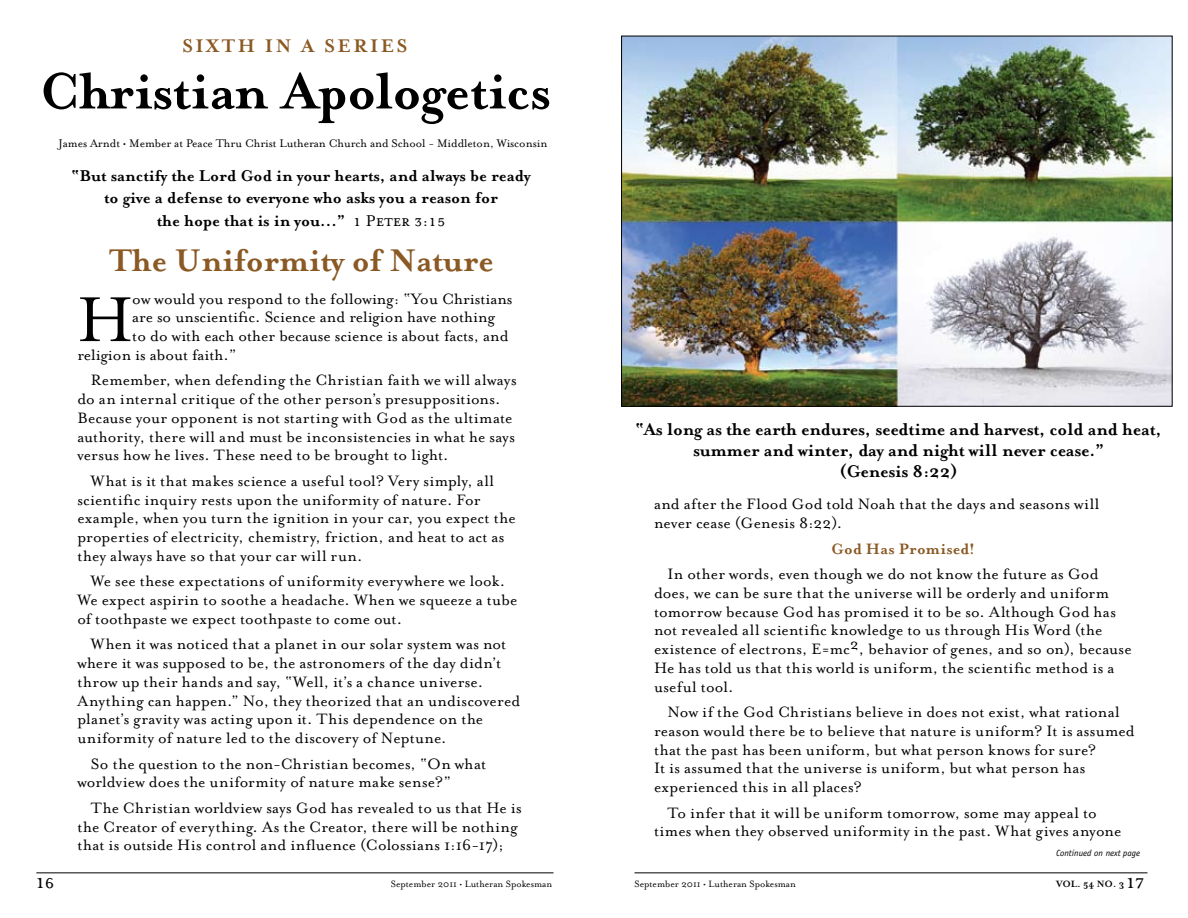
<style>
.page{position:relative;width:1188px;height:918px;background:#fff}
.page>*{position:absolute;margin:0;border:0;box-sizing:border-box;transform-origin:0 0}
.t1{font:72.75px "Mrs Eaves Roman";color:#000}
.t2{font:700 58.5px "Mrs Eaves";letter-spacing:-.02em;color:#000}
.t3{font:700 36px "Mrs Eaves";letter-spacing:-.005em;color:#8a5924}
.t4{font:22.5px "Mrs Eaves All Small Caps";color:#000}
.t5{font:700 21px "Mrs Eaves";letter-spacing:.12em;color:#8a5924}
.t6{font:700 19.5px/21px "Mrs Eaves";letter-spacing:-.005em;color:#000;text-align:center}
.t7{font:700 18px/22.5px "Mrs Eaves";color:#000;text-align:center}
.t8{font:17.25px/18.8px "Mrs Eaves Roman";letter-spacing:.01em;color:#000}
.t9{font:700 17.25px "Mrs Eaves";letter-spacing:.015em;color:#8a5924}
.t10{font:12.75px "Mrs Eaves Roman";letter-spacing:-.005em;color:#000}
.t11{font:10.5px "Mrs Eaves Roman";color:#000}
.t12{font:700 10.5px "Mrs Eaves";letter-spacing:-.01em;color:#000}
.t13{font:italic 9px "Officina Sans";color:#000}
.s1{font-family:"Mrs Eaves Small Caps";font-weight:400}
.s2{font-family:"Mrs Eaves All Small Caps";font-weight:400;font-size:22.5px}
</style>
<div class="page">
<hr style="left:634px;top:872px;width:514px;height:1px;background:#000">
<hr style="left:36px;top:872px;width:517px;height:1px;background:#000">
<img style="left:623px;top:38px;width:548px;height:367px">
<p class="t5" style="left:183px;top:34px;width:226px">SIXTH IN A SERIES</p>
<h2 class="t2" style="left:39px;top:57px;width:512px">Christian Apologetics</h2>
<p class="t10" style="left:59px;top:137px;width:490px">James Arndt • Member at Peace Thru Christ Lutheran Church and School - Middleton, Wisconsin</p>
<p class="t7" style="left:72px;top:164px;width:461px">“But sanctify the Lord God in your hearts, and always be ready to give a defense to everyone who asks you a reason for<br>the hope that is in you...” <span class="s1">1 Peter 3:15</span></p>
<h3 class="t3" style="left:109px;top:240px;width:386px">The Uniformity of Nature</h3>
<h1 class="t1" style="left:77px;top:280px;width:52px">H</h1>
<p class="t8" style="left:132px;top:289px;width:382px">ow would you respond to the following: “You Christians</p>
<p class="t8" style="left:132px;top:308px;width:364px">are so unscientific. Science and religion have nothing</p>
<p class="t8" style="left:132px;top:327px;width:378px">to do with each other because science is about facts, and</p>
<p class="t8" style="left:77px;top:346px;width:160px">religion is about faith.”</p>
<p class="t8" style="left:77px;top:371px;width:441px;text-indent:13px">Remember, when defending the Christian faith we will always do an internal critique of the other person’s presuppositions.<br>Because your opponent is not starting with God as the ultimate authority, there will and must be inconsistencies in what he says versus how he lives. These need to be brought to light.</p>
<p class="t8" style="left:77px;top:472px;width:440px;text-indent:14px">What is it that makes science a useful tool? Very simply, all scientific inquiry rests upon the uniformity of nature. For example, when you turn the ignition in your car, you expect the properties of electricity, chemistry, friction, and heat to act as they always have so that your car will run.</p>
<p class="t8" style="left:77px;top:572px;width:442px;text-indent:14px">We see these expectations of uniformity everywhere we look.<br>We expect aspirin to soothe a headache. When we squeeze a tube of toothpaste we expect toothpaste to come out.</p>
<p class="t8" style="left:77px;top:635px;width:444px;text-indent:14px">When it was noticed that a planet in our solar system was not where it was supposed to be, the astronomers of the day didn’t throw up their hands and say, “Well, it’s a chance universe.<br>Anything can happen.” No, they theorized that an undiscovered planet’s gravity was acting upon it. This dependence on the uniformity of nature led to the discovery of Neptune.</p>
<p class="t8" style="left:77px;top:754px;width:410px;text-indent:14px">So the question to the non-Christian becomes, “On what worldview does the uniformity of nature make sense?”</p>
<p class="t8" style="left:77px;top:799px;width:446px;text-indent:13px">The Christian worldview says God has revealed to us that He is the Creator of everything. As the Creator, there will be nothing that is outside His control and influence (Colossians 1:16-17);</p>
<p class="t6" style="left:635px;top:419px;width:528px">“As long as the earth endures, seedtime and harvest, cold and heat, summer and winter, day and night will never cease.”<br>(Genesis 8:22)</p>
<p class="t8" style="left:654px;top:495px;width:447px">and after the Flood God told Noah that the days and seasons will never cease (Genesis 8:22).</p>
<p class="t9" style="left:831px;top:538px;width:145px">God Has Promised!</p>
<p class="t8" style="left:654px;top:565px;width:479px;text-indent:14px">In other words, even though we do not know the future as God does, we can be sure that the universe will be orderly and uniform tomorrow because God has promised it to be so. Although God has not revealed all scientific knowledge to us through H is Word (the existence of electrons, E =mc<sup>2</sup>, behavior of genes, and so on), because He has told us that this world is uniform, the scientific method is a useful tool.</p>
<p class="t8" style="left:654px;top:703px;width:482px;text-indent:13px">Now if the God Christians believe in does not exist, what rational reason would there be to believe that nature is uniform? It is assumed that the past has been uniform, but what person knows for sure?<br>It is assumed that the universe is uniform, but what person has experienced this in all places?</p>
<p class="t8" style="left:654px;top:803px;width:469px;text-indent:13px">To infer that it will be uniform tomorrow, some may appeal to times when they observed uniformity in the past. What gives anyone</p>
<p class="t13" style="left:1056px;top:848px;width:86px">Continued on next page</p>
<h3 class="t4" style="left:36px;top:873px;width:20px">16</h3>
<p class="t11" style="left:391px;top:878px;width:163px">September 2011 • Lutheran Spokesman</p>
<p class="t11" style="left:634px;top:878px;width:163px">September 2011 • Lutheran Spokesman</p>
<p class="t12" style="left:1056px;top:878px;width:90px">VOL. 54 NO. 3 <span class="s2">17</span></p>
</div>
